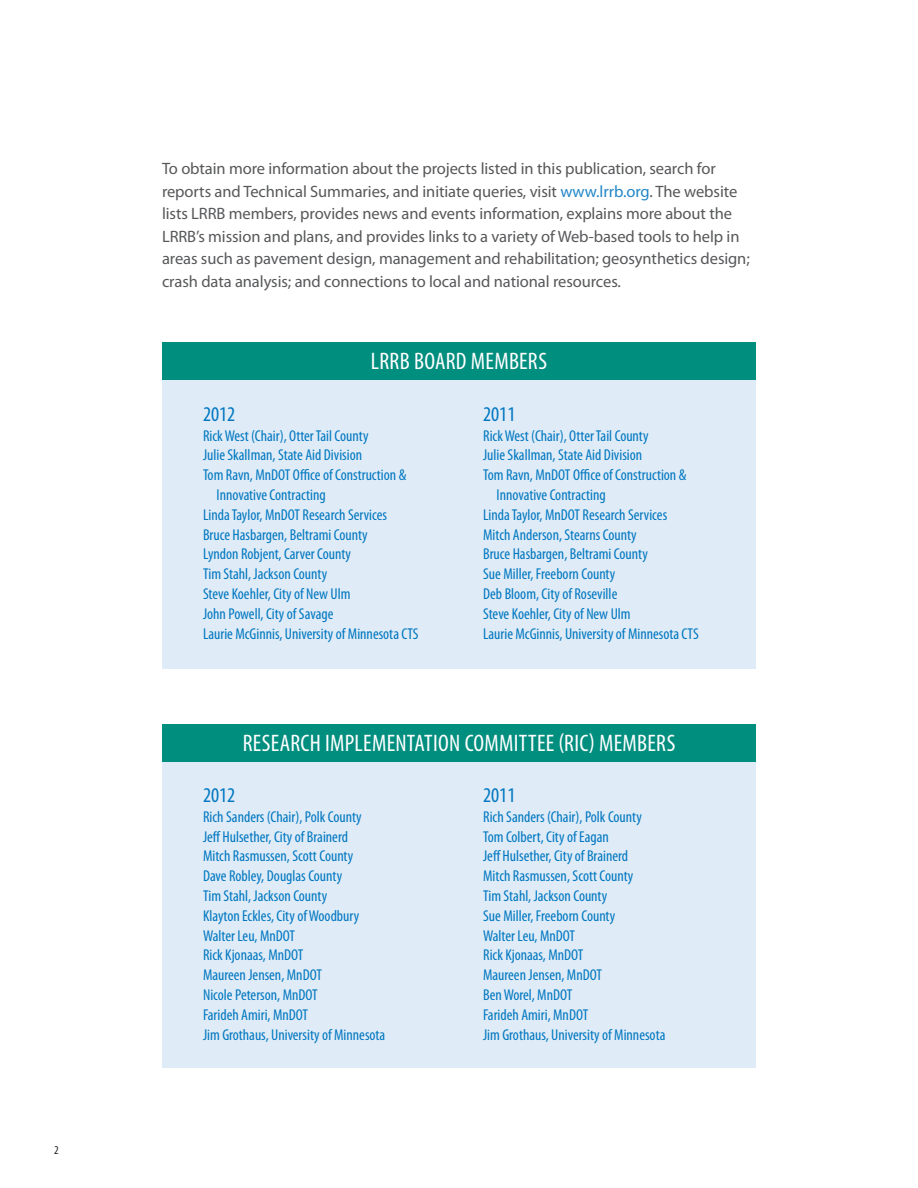
<style>
.page{position:relative;width:918px;height:1188px;background:#fff}
.page>*{position:absolute;margin:0;border:0;box-sizing:border-box;transform-origin:0 0}
.TECH_SUMMARY_TITLE{font:condensed 24px "Myriad Pro";letter-spacing:.01em;color:#fff}
.Cover_Bullet_points{font:condensed 21px "Myriad Pro";color:#0077c0}
.Project_Cost__blue{font:16.5px/22.5px "Myriad Pro";letter-spacing:-.005em;color:#57585a}
.Cover_Bullet_points-2{font:condensed 15.75px/19.8px "Myriad Pro";color:#0077c0}
.Paragraph_Style_12{font:condensed 12px "Myriad Pro";color:#231f20}
.s1{color:#2287c8}
</style>
<div class="page">
<div style="left:162px;top:345px;width:594px;height:324px;background:#dfebf7"></div>
<div style="left:162px;top:726px;width:594px;height:341px;background:#dfebf7"></div>
<div style="left:162px;top:342px;width:594px;height:38px;background:#008e7f"></div>
<div style="left:162px;top:724px;width:594px;height:38px;background:#008e7f"></div>
<p class="Paragraph_Style_12" style="left:54px;top:1143px;width:6px">2</p>
<p class="Project_Cost__blue" style="left:162px;top:158px;width:589px">To obtain more information about the projects listed in this publication, search for reports and Technical Summaries, and initiate queries, visit <span class="s1">www.lrrb.org</span>. The website lists LRRB members, provides news and events information, explains more about the LRRB’s mission and plans, and provides links to a variety of Web-based tools to help in areas such as pavement design, management and rehabilitation; geosynthetics design; crash data analysis; and connections to local and national resources.</p>
<p class="TECH_SUMMARY_TITLE" style="left:371px;top:349px;width:178px">LRRB BOARD MEMBERS</p>
<p class="Cover_Bullet_points" style="left:203px;top:402px;width:34px">2012</p>
<p class="Cover_Bullet_points-2" style="left:203px;top:426px;width:167px">Rick West (Chair), Otter Tail County</p>
<p class="Cover_Bullet_points-2" style="left:203px;top:446px;width:161px">Julie Skallman, State Aid Division</p>
<p class="Cover_Bullet_points-2" style="left:217px;top:465px;width:191px;text-indent:-14px">Tom Ravn, MnDOT Office of Construction &amp;<br>Innovative Contracting</p>
<p class="Cover_Bullet_points-2" style="left:203px;top:505px;width:186px">Linda Taylor, MnDOT Research Services</p>
<p class="Cover_Bullet_points-2" style="left:203px;top:525px;width:166px">Bruce Hasbargen, Beltrami County</p>
<p class="Cover_Bullet_points-2" style="left:203px;top:545px;width:150px">Lyndon Robjent, Carver County</p>
<p class="Cover_Bullet_points-2" style="left:203px;top:564px;width:126px">Tim Stahl, Jackson County</p>
<p class="Cover_Bullet_points-2" style="left:203px;top:584px;width:149px">Steve Koehler, City of New Ulm</p>
<p class="Cover_Bullet_points-2" style="left:203px;top:604px;width:132px">John Powell, City of Savage</p>
<p class="Cover_Bullet_points-2" style="left:203px;top:624px;width:217px">Laurie McGinnis, University of Minnesota CTS</p>
<p class="Cover_Bullet_points" style="left:483px;top:402px;width:34px">2011</p>
<p class="Cover_Bullet_points-2" style="left:483px;top:426px;width:167px">Rick West (Chair), Otter Tail County</p>
<p class="Cover_Bullet_points-2" style="left:483px;top:446px;width:161px">Julie Skallman, State Aid Division</p>
<p class="Cover_Bullet_points-2" style="left:497px;top:465px;width:191px;text-indent:-14px">Tom Ravn, MnDOT Office of Construction &amp;<br>Innovative Contracting</p>
<p class="Cover_Bullet_points-2" style="left:483px;top:505px;width:186px">Linda Taylor, MnDOT Research Services</p>
<p class="Cover_Bullet_points-2" style="left:483px;top:525px;width:155px">Mitch Anderson, Stearns County</p>
<p class="Cover_Bullet_points-2" style="left:483px;top:545px;width:166px">Bruce Hasbargen, Beltrami County</p>
<p class="Cover_Bullet_points-2" style="left:483px;top:564px;width:134px">Sue Miller, Freeborn County</p>
<p class="Cover_Bullet_points-2" style="left:483px;top:584px;width:136px">Deb Bloom, City of Roseville</p>
<p class="Cover_Bullet_points-2" style="left:483px;top:604px;width:149px">Steve Koehler, City of New Ulm</p>
<p class="Cover_Bullet_points-2" style="left:483px;top:624px;width:217px">Laurie McGinnis, University of Minnesota CTS</p>
<p class="TECH_SUMMARY_TITLE" style="left:243px;top:730px;width:434px">RESEARCH IMPLEMENTATION COMMITTEE (RIC) MEMBERS</p>
<p class="Cover_Bullet_points" style="left:203px;top:784px;width:34px">2012</p>
<p class="Cover_Bullet_points-2" style="left:203px;top:807px;width:160px">Rich Sanders (Chair), Polk County</p>
<p class="Cover_Bullet_points-2" style="left:203px;top:827px;width:146px">Jeff Hulsether, City of Brainerd</p>
<p class="Cover_Bullet_points-2" style="left:203px;top:847px;width:152px">Mitch Rasmussen, Scott County</p>
<p class="Cover_Bullet_points-2" style="left:203px;top:866px;width:141px">Dave Robley, Douglas County</p>
<p class="Cover_Bullet_points-2" style="left:203px;top:886px;width:126px">Tim Stahl, Jackson County</p>
<p class="Cover_Bullet_points-2" style="left:203px;top:906px;width:158px">Klayton Eckles, City of Woodbury</p>
<p class="Cover_Bullet_points-2" style="left:203px;top:926px;width:94px">Walter Leu, MnDOT</p>
<p class="Cover_Bullet_points-2" style="left:203px;top:946px;width:102px">Rick Kjonaas, MnDOT</p>
<p class="Cover_Bullet_points-2" style="left:203px;top:965px;width:120px">Maureen Jensen, MnDOT</p>
<p class="Cover_Bullet_points-2" style="left:203px;top:985px;width:116px">Nicole Peterson, MnDOT</p>
<p class="Cover_Bullet_points-2" style="left:203px;top:1005px;width:107px">Farideh Amiri, MnDOT</p>
<p class="Cover_Bullet_points-2" style="left:203px;top:1025px;width:184px">Jim Grothaus, University of Minnesota</p>
<p class="Cover_Bullet_points" style="left:483px;top:784px;width:34px">2011</p>
<p class="Cover_Bullet_points-2" style="left:483px;top:807px;width:160px">Rich Sanders (Chair), Polk County</p>
<p class="Cover_Bullet_points-2" style="left:483px;top:827px;width:127px">Tom Colbert, City of Eagan</p>
<p class="Cover_Bullet_points-2" style="left:483px;top:847px;width:146px">Jeff Hulsether, City of Brainerd</p>
<p class="Cover_Bullet_points-2" style="left:483px;top:866px;width:152px">Mitch Rasmussen, Scott County</p>
<p class="Cover_Bullet_points-2" style="left:483px;top:886px;width:126px">Tim Stahl, Jackson County</p>
<p class="Cover_Bullet_points-2" style="left:483px;top:906px;width:134px">Sue Miller, Freeborn County</p>
<p class="Cover_Bullet_points-2" style="left:483px;top:926px;width:94px">Walter Leu, MnDOT</p>
<p class="Cover_Bullet_points-2" style="left:483px;top:946px;width:102px">Rick Kjonaas, MnDOT</p>
<p class="Cover_Bullet_points-2" style="left:483px;top:965px;width:120px">Maureen Jensen, MnDOT</p>
<p class="Cover_Bullet_points-2" style="left:483px;top:985px;width:91px">Ben Worel, MnDOT</p>
<p class="Cover_Bullet_points-2" style="left:483px;top:1005px;width:107px">Farideh Amiri, MnDOT</p>
<p class="Cover_Bullet_points-2" style="left:483px;top:1025px;width:184px">Jim Grothaus, University of Minnesota</p>
</div>
